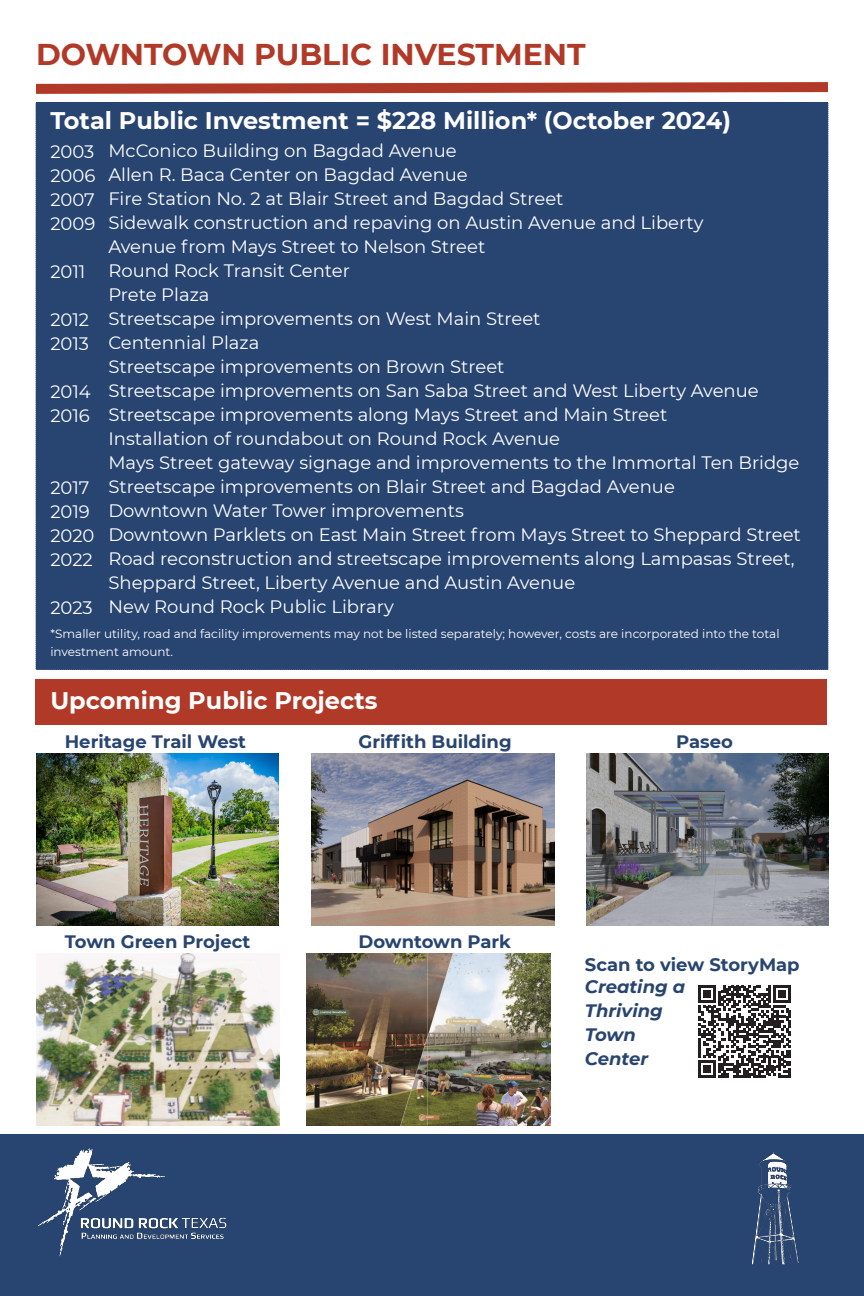
<style>
.page{position:relative;width:864px;height:1296px;background:#fff}
.page>*{position:absolute;margin:0;border:0;box-sizing:border-box;transform-origin:0 0}
.t1{font:700 30px "Montserrat";color:#b13928}
.t2{font:700 24px "Montserrat";color:#fff}
.t3{font:18px/24px "Montserrat";color:#fff}
.t4{font:700 18px "Montserrat";color:#284471}
.t5{font:italic 700 18px/24px "Montserrat";color:#284471}
.t6{font:12px/18px "Montserrat";color:#fff}
</style>
<div class="page">
<svg style="left:699px;top:986px;width:92px;height:92px"></svg>
<div style="left:36px;top:679px;width:791px;height:46px;background:#b13928"></div>
<div style="left:36px;top:102px;width:792px;height:568px;background:#284471"></div>
<svg style="left:36px;top:82px;width:792px;height:12px;background:#bd594b"></svg>
<div style="left:0;top:1134px;width:864px;height:162px;background:#284471"></div>
<img style="left:36px;top:1148px;width:192px;height:110px">
<img style="left:739px;top:1145px;width:73px;height:121px">
<img style="left:36px;top:754px;width:243px;height:172px">
<img style="left:36px;top:953px;width:243px;height:172px">
<img style="left:312px;top:754px;width:243px;height:172px">
<img style="left:307px;top:953px;width:243px;height:172px">
<img style="left:586px;top:754px;width:243px;height:172px">
<p class="t1" style="left:36px;top:33px;width:551px">DOWNTOWN PUBLIC INVESTMENT</p>
<p class="t2" style="left:50px;top:104px;width:682px">Total Public Investment = $228 Million* (October 2024)</p>
<p class="t3" style="left:50px;top:139px;width:45px">2003</p>
<p class="t3" style="left:50px;top:163px;width:46px">2006</p>
<p class="t3" style="left:50px;top:187px;width:46px">2007</p>
<p class="t3" style="left:50px;top:211px;width:46px">2009</p>
<p class="t3" style="left:50px;top:259px;width:37px">2011</p>
<p class="t3" style="left:50px;top:307px;width:40px">2012</p>
<p class="t3" style="left:50px;top:331px;width:40px">2013</p>
<p class="t3" style="left:50px;top:379px;width:42px">2014</p>
<p class="t3" style="left:50px;top:403px;width:41px">2016</p>
<p class="t3" style="left:108px;top:138px;width:350px">McConico Building on Bagdad Avenue</p>
<p class="t3" style="left:108px;top:162px;width:361px">Allen R. Baca Center on Bagdad Avenue</p>
<p class="t3" style="left:108px;top:186px;width:457px">Fire Station No. 2 at Blair Street and Bagdad Street</p>
<p class="t3" style="left:108px;top:210px;width:597px">Sidewalk construction and repaving on Austin Avenue and Liberty</p>
<p class="t3" style="left:108px;top:234px;width:378px">Avenue from Mays Street to Nelson Street</p>
<p class="t3" style="left:108px;top:258px;width:243px">Round Rock Transit Center</p>
<p class="t3" style="left:108px;top:282px;width:103px">Prete Plaza</p>
<p class="t3" style="left:108px;top:306px;width:434px">Streetscape improvements on West Main Street</p>
<p class="t3" style="left:108px;top:330px;width:153px">Centennial Plaza</p>
<p class="t3" style="left:108px;top:354px;width:398px">Streetscape improvements on Brown Street</p>
<p class="t3" style="left:108px;top:378px;width:652px">Streetscape improvements on San Saba Street and West Liberty Avenue</p>
<p class="t3" style="left:108px;top:402px;width:560px">Streetscape improvements along Mays Street and Main Street</p>
<p class="t3" style="left:108px;top:426px;width:453px">Installation of roundabout on Round Rock Avenue</p>
<p class="t3" style="left:108px;top:450px;width:693px">Mays Street gateway signage and improvements to the Immortal Ten Bridge</p>
<p class="t3" style="left:108px;top:474px;width:568px">Streetscape improvements on Blair Street and Bagdad Avenue</p>
<p class="t3" style="left:108px;top:498px;width:357px">Downtown Water Tower improvements</p>
<p class="t3" style="left:108px;top:522px;width:694px">Downtown Parklets on East Main Street from Mays Street to Sheppard Street</p>
<p class="t3" style="left:108px;top:546px;width:688px">Road reconstruction and streetscape improvements along Lampasas Street,<br>Sheppard Street, Liberty Avenue and Austin Avenue</p>
<p class="t3" style="left:108px;top:594px;width:287px">New Round Rock Public Library</p>
<p class="t3" style="left:50px;top:475px;width:41px">2017</p>
<p class="t3" style="left:50px;top:499px;width:41px">2019</p>
<p class="t3" style="left:50px;top:523px;width:46px">2020</p>
<p class="t3" style="left:50px;top:547px;width:44px">2022</p>
<p class="t3" style="left:50px;top:595px;width:44px">2023</p>
<p class="t6" style="left:50px;top:624px;width:731px">*Smaller utility, road and facility improvements may not be listed separately; however, costs are incorporated into the total investment amount.</p>
<p class="t2" style="left:50px;top:684px;width:329px">Upcoming Public Projects</p>
<p class="t4" style="left:358px;top:728px;width:155px">Griffith Building</p>
<p class="t4" style="left:676px;top:728px;width:58px">Paseo</p>
<p class="t4" style="left:65px;top:728px;width:183px">Heritage Trail West</p>
<p class="t4" style="left:65px;top:928px;width:187px">Town Green Project</p>
<p class="t4" style="left:358px;top:928px;width:154px">Downtown Park</p>
<p class="t4" style="left:585px;top:951px;width:216px">Scan to view StoryMap</p>
<p class="t5" style="left:585px;top:974px;width:102px">Creating a<br>Thriving</p>
<p class="t5" style="left:585px;top:1022px;width:53px">Town</p>
<p class="t5" style="left:585px;top:1046px;width:65px">Center</p>
</div>
